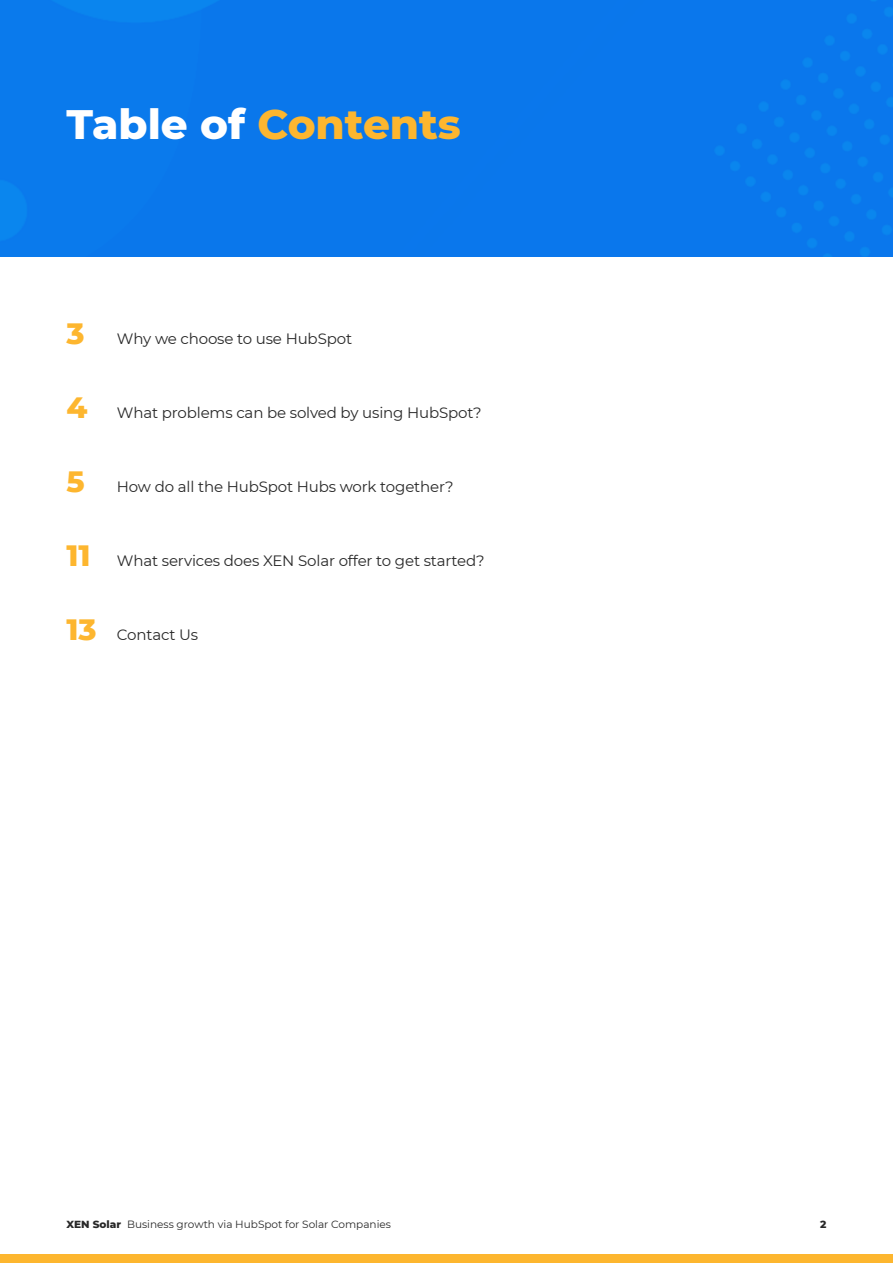
<style>
.page{position:relative;width:893px;height:1263px;background:#fff}
.page>*{position:absolute;margin:0;border:0;box-sizing:border-box;transform-origin:0 0}
.t1{font:800 42px "Montserrat";color:#fdb62f}
.t2{font:800 30px "Montserrat";color:#fdb62f}
.t3{font:15px "Montserrat";letter-spacing:-.01em;color:#282828}
.t4{font:10.5px "Montserrat";color:#282828}
.t5{font:800 10.5px "Montserrat";color:#282828}
.s1{color:#fff}
.s2{font-weight:800}
</style>
<div class="page">
<div style="left:0;top:1255px;width:893px;height:8px;background:#fdb62f"></div>
<div style="left:0;top:0;width:893px;height:256px;background:#0a77ec"></div>
<h1 class="t1" style="left:67px;top:94px;width:396px"><span class="s1">Table of</span> Contents</h1>
<h2 class="t2" style="left:67px;top:311px;width:20px">3</h2>
<h2 class="t2" style="left:67px;top:385px;width:22px">4</h2>
<h2 class="t2" style="left:67px;top:459px;width:20px">5</h2>
<h2 class="t2" style="left:67px;top:533px;width:26px">11</h2>
<h2 class="t2" style="left:67px;top:607px;width:31px">13</h2>
<p class="t3" style="left:117px;top:328px;width:237px">Why we choose to use HubSpot</p>
<p class="t3" style="left:117px;top:402px;width:366px">What problems can be solved by using HubSpot?</p>
<p class="t3" style="left:117px;top:476px;width:338px">How do all the HubSpot Hubs work together?</p>
<p class="t3" style="left:117px;top:550px;width:369px">What services does XEN Solar offer to get started?</p>
<p class="t3" style="left:117px;top:624px;width:83px">Contact Us</p>
<p class="t4" style="left:67px;top:1217px;width:326px"><span class="s2">XEN Solar</span> Business growth via HubSpot for Solar Companies</p>
<p class="t5" style="left:820px;top:1217px;width:8px">2</p>
</div>
